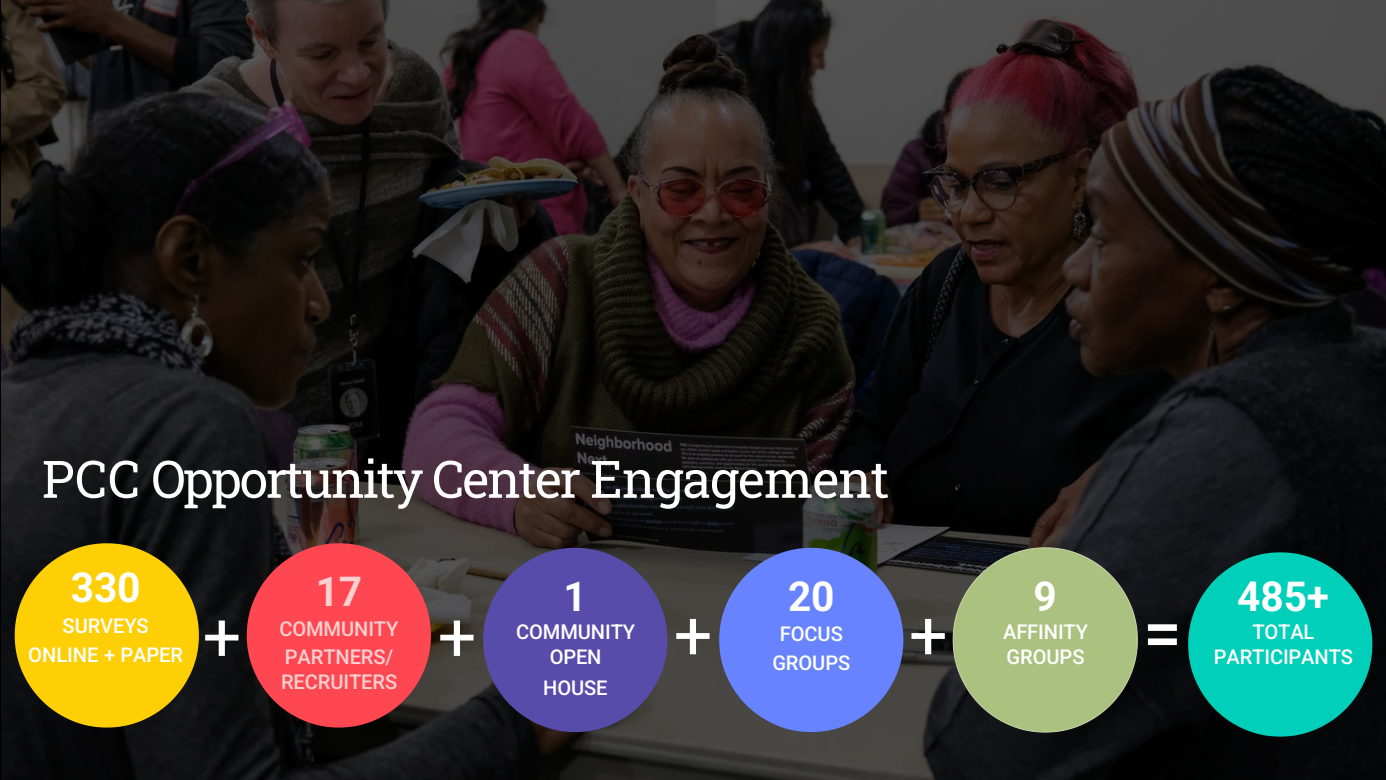
<style>
.page{position:relative;width:1386px;height:780px;background:#fff}
.page>*{position:absolute;margin:0;border:0;box-sizing:border-box;transform-origin:0 0}
.t1{font:68.25px "Roboto";color:#fff}
.t2{font:500 68.25px "Roboto";color:#fff}
.t3{font:51.62px "Roboto Slab";letter-spacing:-.04em;color:#fff}
.t4{font:700 40.69px "Roboto";letter-spacing:-.005em;color:#fff}
.t5{font:700 40.69px "Roboto";color:#fbd0d1}
.t6{font:500 20.12px/24.7px "Roboto";letter-spacing:-.005em;color:#fff;text-align:center}
.t7{font:500 20.12px/24.7px "Roboto";letter-spacing:-.005em;color:#fbd0d1}
</style>
<div class="page">
<img style="left:1px;top:0;width:1384px;height:779px">
<svg style="left:15px;top:543px;width:184px;height:184px;background:#caa507"></svg>
<svg style="left:247px;top:543px;width:184px;height:184px;background:#ce3e45"></svg>
<svg style="left:719px;top:547px;width:184px;height:184px;background:#5d73d3"></svg>
<svg style="left:952px;top:546px;width:185px;height:186px;background:#8b9c6a"></svg>
<svg style="left:483px;top:547px;width:184px;height:184px;background:#50468f"></svg>
<svg style="left:1187px;top:552px;width:184px;height:184px;background:#01a493"></svg>
<p class="t3" style="left:42px;top:443px;width:849px">PCC Opportunity Center Engagement</p>
<p class="t4" style="left:71px;top:559px;width:71px">330</p>
<p class="t6" style="left:63px;top:612px;width:88px">SURVEYS</p>
<p class="t6" style="left:28px;top:641px;width:156px">ONLINE + PAPER</p>
<p class="t1" style="left:202px;top:588px;width:40px">+</p>
<p class="t5" style="left:315px;top:563px;width:48px">17</p>
<p class="t7" style="left:279px;top:615px;width:120px">COMMUNITY</p>
<p class="t7" style="left:281px;top:643px;width:118px">PARTNERS/<br>RECRUITERS</p>
<p class="t1" style="left:437px;top:588px;width:40px">+</p>
<p class="t4" style="left:563px;top:567px;width:25px">1</p>
<p class="t6" style="left:516px;top:618px;width:120px">COMMUNITY<br>OPEN</p>
<p class="t6" style="left:543px;top:674px;width:66px">HOUSE</p>
<p class="t4" style="left:788px;top:567px;width:48px">20</p>
<p class="t6" style="left:779px;top:620px;width:64px">FOCUS</p>
<p class="t6" style="left:772px;top:649px;width:79px">GROUPS</p>
<p class="t1" style="left:673px;top:586px;width:40px">+</p>
<p class="t1" style="left:908px;top:586px;width:40px">+</p>
<p class="t4" style="left:1033px;top:567px;width:25px">9</p>
<p class="t6" style="left:1002px;top:618px;width:86px">AFFINITY</p>
<p class="t6" style="left:1006px;top:643px;width:79px">GROUPS</p>
<p class="t2" style="left:1142px;top:584px;width:40px">=</p>
<p class="t4" style="left:1237px;top:567px;width:93px">485+</p>
<p class="t6" style="left:1252px;top:618px;width:64px">TOTAL</p>
<p class="t6" style="left:1213px;top:643px;width:141px">PARTICIPANTS</p>
</div>
